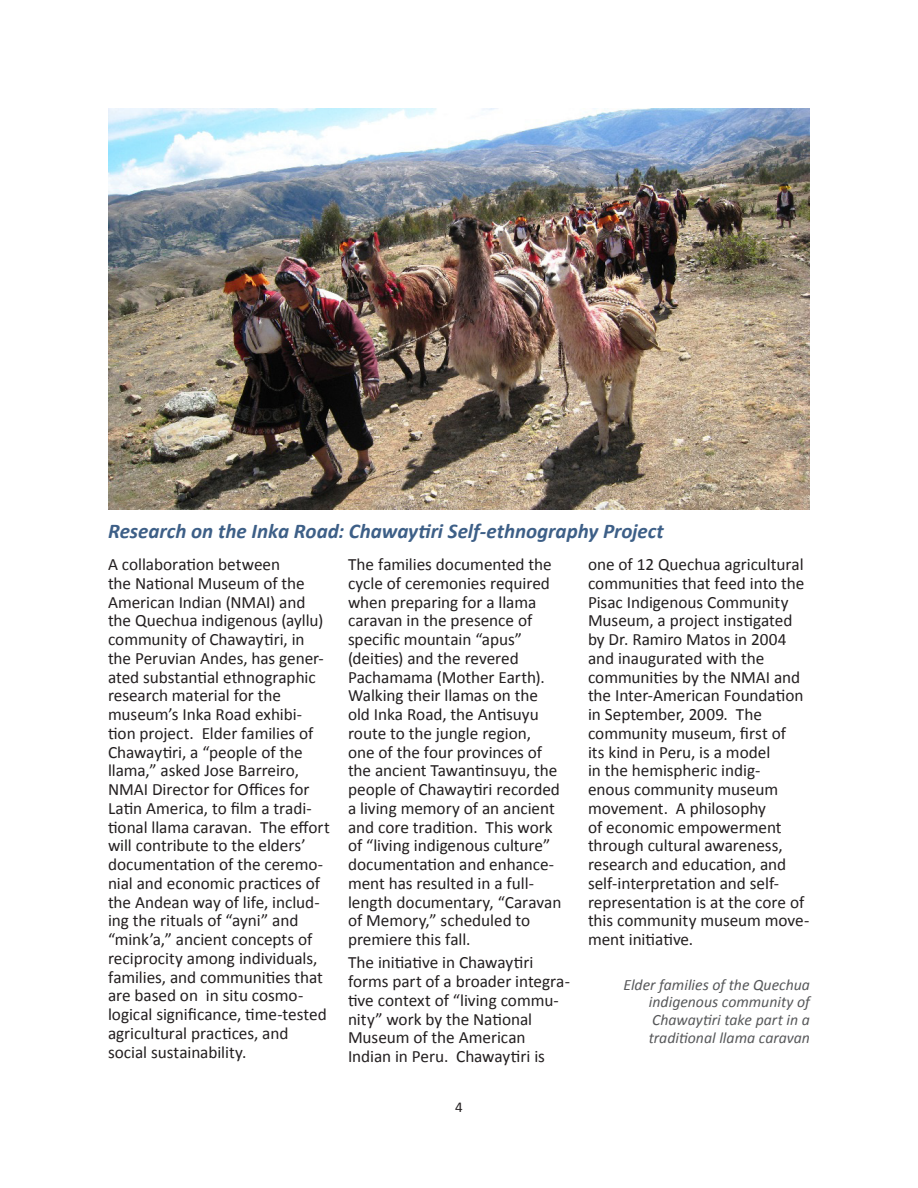
<style>
.page{position:relative;width:918px;height:1188px;background:#fff}
.page>*{position:absolute;margin:0;border:0;box-sizing:border-box;transform-origin:0 0}
.headline_alone{font:italic 700 21px "Calibri";letter-spacing:-.005em;color:#3d5f87}
.body_text{font:17.25px/18.8px "Calibri";letter-spacing:-.005em;color:#231f20}
.t1{font:italic 15.75px/17.2px "Calibri";color:#57585a;text-align:justify}
.t2{font:15px "Calibri";color:#231f20}
</style>
<div class="page">
<img style="left:108px;top:108px;width:702px;height:401px">
<p class="headline_alone" style="left:108px;top:517px;width:557px">Research on the Inka Road: Chawaytiri Self-ethnography Project</p>
<p class="body_text" style="left:108px;top:555px;width:223px">A collaboration between<br>the National Museum of the<br>American Indian (NMAI) and the Quechua indigenous (ayllu) community of Chawaytiri, in the Peruvian Andes, has gener&shy;ated substantial ethnographic research material for the museum’s Inka Road exhibi&shy;tion project. Elder families of<br>Chawaytiri, a “people of the llama,” asked Jose Barreiro,<br>NMAI Director for Offices for<br>Latin America, to film a tradi&shy;tional llama caravan. The effort will contribute to the elders’ documentation of the ceremo&shy;nial and economic practices of the Andean way of life, includ&shy;ing the rituals of “ayni” and “mink’a,” ancient concepts of reciprocity among individuals, families, and communities that are based on in situ cosmo&shy;logical significance, time-tested agricultural practices, and social sustainability.</p>
<p class="body_text" style="left:348px;top:555px;width:215px">The families documented the cycle of ceremonies required when preparing for a llama caravan in the presence of specific mountain “apus” (deities) and the revered<br>Pachamama (Mother Earth).<br>Walking their llamas on the old Inka Road, the Antisuyu route to the jungle region, one of the four provinces of the ancient Tawantinsuyu, the people of Chawaytiri recorded a living memory of an ancient and core tradition. This work of “living indigenous culture” documentation and enhance&shy;ment has resulted in a full&shy;length documentary, “Caravan of Memory,” scheduled to premiere this fall.</p>
<p class="body_text" style="left:588px;top:555px;width:223px">one of 12 Quechua agricultural communities that feed into the<br>Pisac Indigenous Community<br>Museum, a project instigated by Dr. Ramiro Matos in 2004 and inaugurated with the communities by the NMAI and the Inter-American Foundation in September, 2009. The community museum, first of<br>its kind in Peru, is a model<br>in the hemispheric indig-<br>enous community museum movement. A philosophy<br>of economic empowerment through cultural awareness, research and education, and self-interpretation and self&shy;representation is at the core of this community museum move&shy;ment initiative.</p>
<p class="t1" style="left:649px;top:976px;width:163px;text-indent:-25px">Elder families of the Quechua indigenous community of Chawaytiri take part in a</p>
<p class="t1" style="left:649px;top:1029px;width:163px">traditional llama caravan</p>
<p class="body_text" style="left:348px;top:953px;width:223px">The initiative in Chawaytiri forms part of a broader integra&shy;tive context of “living commu&shy;nity” work by the National<br>Museum of the American<br>Indian in Peru. Chawaytiri is</p>
<p class="t2" style="left:455px;top:1098px;width:9px">4</p>
</div>
